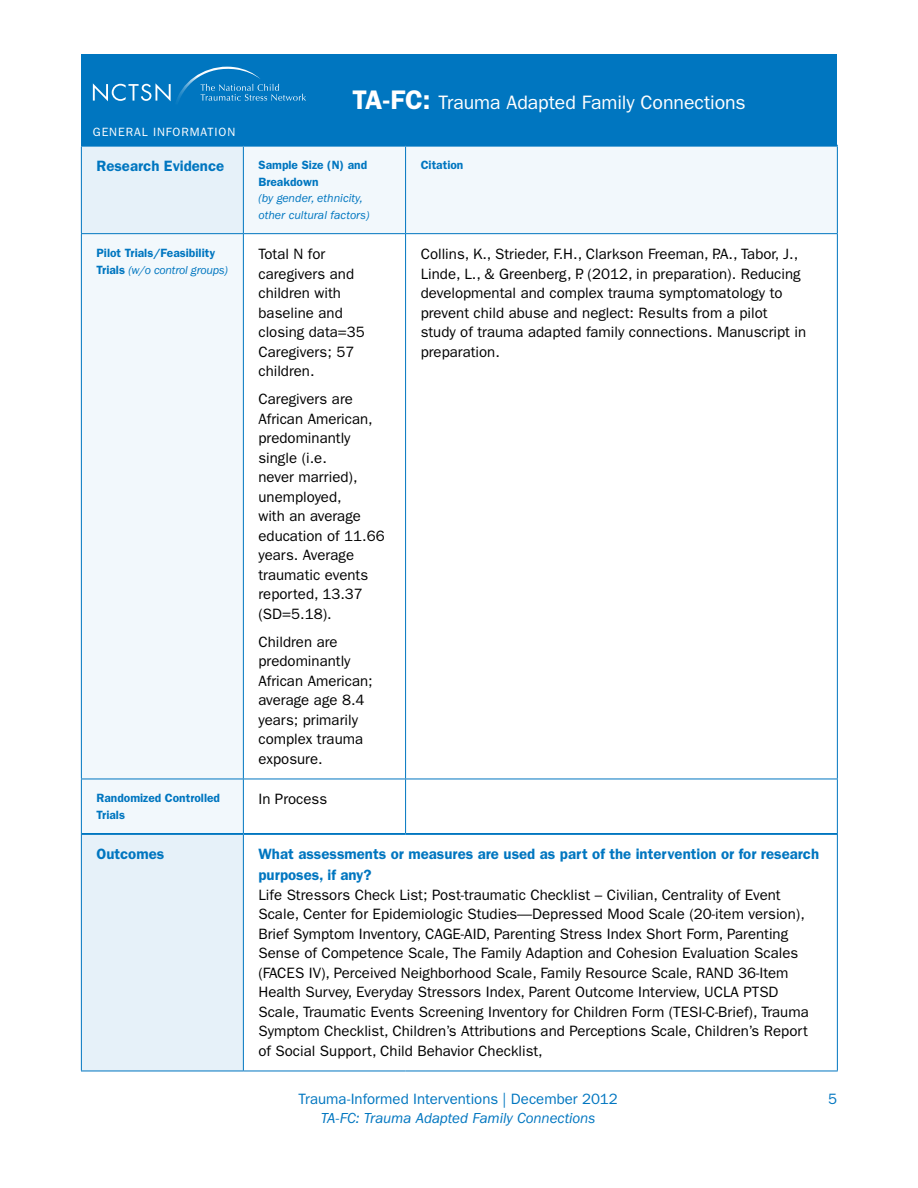
<style>
.page{position:relative;width:918px;height:1188px;background:#fff}
.page>*{position:absolute;margin:0;border:0;box-sizing:border-box;transform-origin:0 0}
.t1{font:19.5px "ITC Franklin Gothic Std";color:#fff}
.t2{font:15px/19.5px "ITC Franklin Gothic Std";color:#000}
.t3{font:600 15px/21px "ITC Franklin Gothic Std";color:#0076c0}
.t4{font:15px "ITC Franklin Gothic Std";color:#0076c0}
.t5{font:italic 15px "ITC Franklin Gothic Std";letter-spacing:-.005em;color:#0076c0}
.t6{font:600 12px/16.5px "ITC Franklin Gothic Std";color:#0076c0}
.t7{font:italic 12px/16.5px "ITC Franklin Gothic Std";color:#0076c0}
.t8{font:12px "ITC Franklin Gothic Std";letter-spacing:.075em;color:#fff}
.s1{font-weight:600;font-size:27px}
.s2{font-weight:400;font-style:italic}
</style>
<div class="page">
<div style="left:81px;top:54px;width:756px;height:92px;background:#0076c0"></div>
<svg style="left:93px;top:66px;width:213px;height:36px"></svg>
<div style="left:82px;top:835px;width:161px;height:236px;background:#e6f1f9"></div>
<svg style="left:82px;top:147px;width:755px;height:686px"></svg>
<hr style="left:81px;top:147px;width:1px;height:86px;background:#0076c0">
<hr style="left:243px;top:147px;width:1px;height:86px;background:#0076c0">
<hr style="left:405px;top:147px;width:1px;height:86px;background:#0076c0">
<hr style="left:837px;top:147px;width:1px;height:86px;background:#0076c0">
<hr style="left:81px;top:233px;width:162px;height:1px;background:#0076c0">
<hr style="left:81px;top:234px;width:1px;height:545px;background:#0076c0">
<hr style="left:243px;top:233px;width:163px;height:1px;background:#0076c0">
<hr style="left:243px;top:234px;width:1px;height:545px;background:#0076c0">
<hr style="left:406px;top:233px;width:432px;height:1px;background:#0076c0">
<hr style="left:405px;top:234px;width:1px;height:545px;background:#0076c0">
<hr style="left:837px;top:234px;width:1px;height:545px;background:#0076c0">
<hr style="left:81px;top:779px;width:162px;height:1px;background:#0076c0">
<hr style="left:81px;top:779px;width:1px;height:55px;background:#0076c0">
<hr style="left:243px;top:779px;width:163px;height:1px;background:#0076c0">
<hr style="left:243px;top:779px;width:1px;height:54px;background:#0076c0">
<hr style="left:406px;top:779px;width:432px;height:1px;background:#0076c0">
<hr style="left:405px;top:779px;width:1px;height:54px;background:#0076c0">
<hr style="left:837px;top:779px;width:1px;height:55px;background:#0076c0">
<hr style="left:81px;top:834px;width:1px;height:237px;background:#0076c0">
<hr style="left:243px;top:835px;width:1px;height:236px;background:#0076c0">
<hr style="left:837px;top:834px;width:1px;height:237px;background:#0076c0">
<hr style="left:81px;top:1071px;width:162px;height:1px;background:#0076c0">
<hr style="left:243px;top:1071px;width:163px;height:1px;background:#0076c0">
<hr style="left:406px;top:1071px;width:432px;height:1px;background:#0076c0">
<hr style="left:81px;top:145px;width:162px;height:2px;background:#0076c0">
<hr style="left:243px;top:145px;width:163px;height:2px;background:#0076c0">
<hr style="left:406px;top:145px;width:432px;height:2px;background:#0076c0">
<hr style="left:82px;top:833px;width:161px;height:2px;background:#0076c0">
<hr style="left:243px;top:833px;width:163px;height:2px;background:#0076c0">
<hr style="left:406px;top:833px;width:431px;height:2px;background:#0076c0">
<h1 class="t1" style="left:352px;top:91px;width:395px"><span class="s1">TA-FC:</span> Trauma Adapted Family Connections</h1>
<p class="t8" style="left:93px;top:125px;width:144px">GENERAL INFORMATION</p>
<p class="t3" style="left:96px;top:155px;width:129px">Research Evidence</p>
<p class="t6" style="left:258px;top:157px;width:110px">Sample Size (N) and<br>Breakdown</p>
<p class="t7" style="left:258px;top:190px;width:113px">(by gender, ethnicity, other cultural factors)</p>
<p class="t6" style="left:96px;top:245px;width:133px">Pilot Trials/Feasibility<br>Trials <span class="s2">(w/o control groups)</span></p>
<p class="t2" style="left:258px;top:244px;width:108px">Total N for caregivers and children with baseline and closing data=35<br>Caregivers; 57 children.</p>
<p class="t2" style="left:258px;top:389px;width:128px">Caregivers are<br>African American, predominantly single (i.e.<br>never married), unemployed,<br>with an average education of 11.66 years. Average traumatic events reported, 13.37 (SD=5.18).</p>
<p class="t2" style="left:258px;top:632px;width:116px">Children are predominantly<br>African American; average age 8.4 years; primarily complex trauma exposure.</p>
<p class="t6" style="left:421px;top:157px;width:44px">Citation</p>
<p class="t2" style="left:421px;top:244px;width:387px">Collins, K., Strieder, F.H., Clarkson Freeman, P.A., Tabor, J., Linde, L., &amp; Greenberg, P. (2012, in preparation). Reducing developmental and complex trauma symptomatology to prevent child abuse and neglect: Results from a pilot study of trauma adapted family connections. Manuscript in preparation.</p>
<p class="t6" style="left:96px;top:790px;width:125px">Randomized Controlled<br>Trials</p>
<p class="t2" style="left:258px;top:790px;width:70px">In Process</p>
<p class="t3" style="left:96px;top:844px;width:69px">Outcomes</p>
<p class="t3" style="left:258px;top:844px;width:562px">What assessments or measures are used as part of the intervention or for research purposes, if any?</p>
<p class="t2" style="left:258px;top:885px;width:552px">Life Stressors Check List; Post-traumatic Checklist – Civilian, Centrality of Event Scale, Center for Epidemiologic Studies—Depressed Mood Scale (20-item version), Brief Symptom Inventory, CAGE-AID, Parenting Stress Index Short Form, Parenting Sense of Competence Scale, The Family Adaption and Cohesion Evaluation Scales (FACES IV), Perceived Neighborhood Scale, Family Resource Scale, RAND 36-Item Health Survey, Everyday Stressors Index, Parent Outcome Interview, UCLA PTSD Scale, Traumatic Events Screening Inventory for Children Form (TESI-C-Brief), Trauma Symptom Checklist, Children’s Attributions and Perceptions Scale, Children’s Report of Social Support, Child Behavior Checklist,</p>
<p class="t4" style="left:298px;top:1090px;width:321px">Trauma-Informed Interventions | December 2012</p>
<p class="t4" style="left:828px;top:1090px;width:10px">5</p>
<p class="t5" style="left:321px;top:1110px;width:276px">TA-FC: Trauma Adapted Family Connections</p>
</div>
